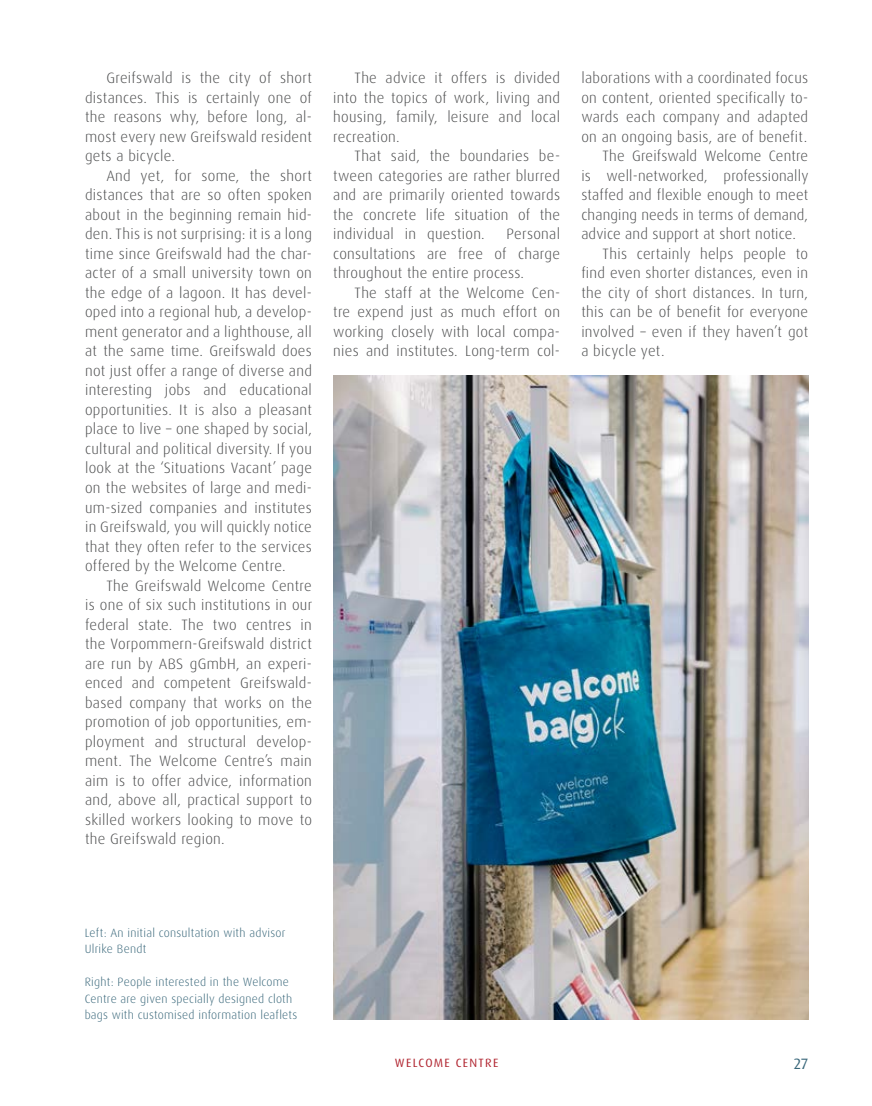
<style>
.page{position:relative;width:872px;height:1106px;background:#fff}
.page>*{position:absolute;margin:0;border:0;box-sizing:border-box;transform-origin:0 0}
.t1{font:300 15px/19.5px "Dax Pro";letter-spacing:.02em;color:#4b4c4d;text-align:justify}
.t2{font:15px "Dax Pro";color:#39677a}
.t3{font:300 12px/16.5px "Dax Pro";letter-spacing:.02em;color:#39677a}
.t4{font:12px "Dax Pro";letter-spacing:.11em;color:#b12631}
</style>
<div class="page">
<img style="left:333px;top:376px;width:475px;height:643px">
<p class="t1" style="left:85px;top:68px;width:228px;text-indent:21px">Greifswald is the city of short distances. This is certainly one of the reasons why, before long, al&shy;most every new Greifswald resident gets a bicycle.</p>
<p class="t1" style="left:85px;top:166px;width:228px;text-indent:21px">And yet, for some, the short distances that are so often spoken about in the beginning remain hid&shy;den. This is not surprising: it is a long time since Greifswald had the char&shy;acter of a small university town on the edge of a lagoon. It has devel&shy;oped into a regional hub, a develop&shy;ment generator and a lighthouse, all at the same time. Greifswald does not just offer a range of diverse and interesting jobs and educational opportunities. It is also a pleasant place to live – one shaped by social, cultural and political diversity. If you look at the ‘Situations Vacant’ page on the websites of large and medi&shy;um-sized companies and institutes in Greifswald, you will quickly notice that they often refer to the services offered by the Welcome Centre.</p>
<p class="t1" style="left:85px;top:575px;width:229px;text-indent:21px">The Greifswald Welcome Centre is one of six such institutions in our federal state. The two centres in the Vorpommern-Greifswald district are run by ABS gGmbH, an experi&shy;enced and competent Greifswald&shy;based company that works on the promotion of job opportunities, em&shy;ployment and structural develop&shy;ment. The Welcome Centre’s main aim is to offer advice, information and, above all, practical support to skilled workers looking to move to the Greifswald region.</p>
<p class="t1" style="left:333px;top:68px;width:228px;text-indent:21px">The advice it offers is divided into the topics of work, living and housing, family, leisure and local recreation.</p>
<p class="t1" style="left:333px;top:146px;width:228px;text-indent:21px">That said, the boundaries be&shy;tween categories are rather blurred and are primarily oriented towards the concrete life situation of the individual in question.</p>
<p class="t1" style="left:333px;top:224px;width:228px;text-indent:173px">Personal consultations are free of charge throughout the entire process.</p>
<p class="t1" style="left:333px;top:283px;width:228px;text-indent:21px">The staff at the Welcome Cen&shy;tre expend just as much effort on working closely with local compa&shy;nies and institutes. Long-term col-</p>
<p class="t1" style="left:581px;top:68px;width:228px">laborations with a coordinated focus</p>
<p class="t1" style="left:581px;top:88px;width:228px">on content, oriented specifically to-</p>
<p class="t1" style="left:581px;top:107px;width:228px">wards each company and adapted</p>
<p class="t1" style="left:581px;top:127px;width:227px">on an ongoing basis, are of benefit.</p>
<p class="t1" style="left:602px;top:146px;width:207px">The Greifswald Welcome Centre</p>
<p class="t1" style="left:581px;top:166px;width:229px">is well-networked, professionally</p>
<p class="t1" style="left:581px;top:185px;width:228px">staffed and flexible enough to meet</p>
<p class="t1" style="left:581px;top:205px;width:228px">changing needs in terms of demand,</p>
<p class="t1" style="left:581px;top:224px;width:216px">advice and support at short notice.</p>
<p class="t1" style="left:602px;top:244px;width:207px">This certainly helps people to</p>
<p class="t1" style="left:581px;top:263px;width:228px">find even shorter distances, even in</p>
<p class="t1" style="left:581px;top:283px;width:228px">the city of short distances. In turn,</p>
<p class="t1" style="left:581px;top:302px;width:228px">this can be of benefit for everyone</p>
<p class="t1" style="left:581px;top:322px;width:228px">involved – even if they haven’t got</p>
<p class="t1" style="left:581px;top:341px;width:85px">a bicycle yet.</p>
<p class="t3" style="left:85px;top:924px;width:202px">Left: An initial consultation with advisor<br>Ulrike Bendt</p>
<p class="t3" style="left:85px;top:973px;width:214px">Right: People interested in the Welcome<br>Centre are given specially designed cloth bags with customised information leaflets</p>
<p class="t4" style="left:395px;top:1055px;width:105px">WELCOME CENTRE</p>
<p class="t2" style="left:794px;top:1054px;width:16px">27</p>
</div>
